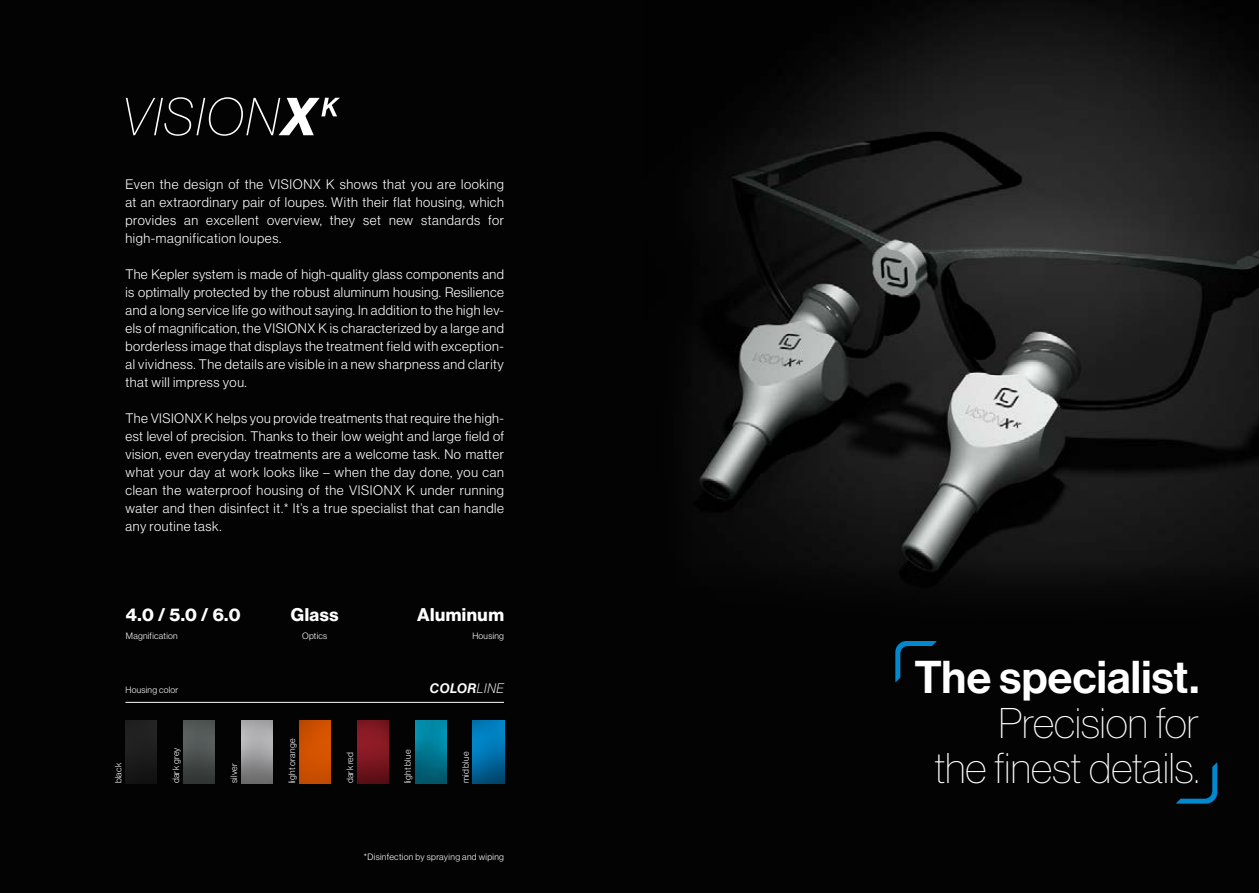
<style>
.page{position:relative;width:1259px;height:893px;background:#030303}
.page>*{position:absolute;margin:0;border:0;box-sizing:border-box;transform-origin:0 0}
.ICL_head_30pt{font:45px "N Haas Grotesk DS Pro 65 Md";letter-spacing:.005em;color:#fff}
.ICL_head_30pt-2{font:42px "N Haas Grotesk DS Pro 25 Th";color:#fff}
.t1{font:18px "N Haas Grotesk DS Pro 75 Bd";letter-spacing:.03em;color:#fff}
.ICL_body_9pt{font:13.5px/18px "N Haas Grotesk DS Pro 45 Lt";letter-spacing:.045em;color:#fff;text-align:justify}
.t2{font:13.5px "N Haas Grotesk DS Pro 66 Md It";letter-spacing:.05em;color:#fff}
.t3{font:9px "N Haas Grotesk DS Pro 45 Lt";letter-spacing:.03em;color:#fff}
.s1{font-family:"N Haas Grotesk DS Pro 36 X Lt It"}
</style>
<div class="page">
<img style="left:699px;top:5px;width:560px;height:637px">
<img style="left:125px;top:720px;width:31px;height:63px">
<img style="left:183px;top:720px;width:31px;height:63px">
<img style="left:241px;top:720px;width:31px;height:63px">
<img style="left:299px;top:720px;width:31px;height:63px">
<img style="left:357px;top:720px;width:31px;height:63px">
<img style="left:415px;top:720px;width:31px;height:63px">
<img style="left:473px;top:720px;width:31px;height:63px">
<hr style="left:125px;top:702px;width:379px;height:1px;background:#fff">
<svg style="left:126px;top:97px;width:214px;height:39px"></svg>
<svg style="left:895px;top:641px;width:41px;height:41px"></svg>
<svg style="left:1176px;top:762px;width:41px;height:42px"></svg>
<p class="ICL_body_9pt" style="left:125px;top:176px;width:380px">Even the design of the VISIONX K shows that you are looking at an extraordinary pair of loupes. With their flat housing, which provides an excellent overview, they set new standards for high-magnification loupes.</p>
<p class="ICL_body_9pt" style="left:125px;top:266px;width:380px">The Kepler system is made of high-quality glass components and is optimally protected by the robust aluminum housing. Resilience and a long service life go without saying. In addition to the high lev&shy;els of magnification, the VISIONX K is characterized by a large and borderless image that displays the treatment field with exception&shy;al vividness. The details are visible in a new sharpness and clarity that will impress you.</p>
<p class="ICL_body_9pt" style="left:125px;top:410px;width:380px">The VISIONX K helps you provide treatments that require the high&shy;est level of precision. Thanks to their low weight and large field of vision, even everyday treatments are a welcome task. No matter what your day at work looks like – when the day done, you can clean the waterproof housing of the VISIONX K under running water and then disinfect it.* It’s a true specialist that can handle any routine task.</p>
<p class="t1" style="left:126px;top:604px;width:116px">4.0 / 5.0 / 6.0</p>
<p class="t3" style="left:126px;top:631px;width:53px">Magnification</p>
<p class="t3" style="left:125px;top:685px;width:54px">Housing color</p>
<p class="t3" style="left:113px;top:783px;width:22px;rotate:-90deg">black</p>
<p class="t3" style="left:171px;top:783px;width:37px;rotate:-90deg">dark grey</p>
<p class="t3" style="left:229px;top:783px;width:21px;rotate:-90deg">silver</p>
<p class="t1" style="left:291px;top:604px;width:49px">Glass</p>
<p class="t3" style="left:302px;top:631px;width:27px">Optics</p>
<p class="t1" style="left:417px;top:604px;width:88px">Aluminum</p>
<p class="t3" style="left:472px;top:631px;width:33px">Housing</p>
<p class="t2" style="left:430px;top:681px;width:76px">COLOR<span class="s1">LINE</span></p>
<p class="t3" style="left:287px;top:783px;width:46px;rotate:-90deg">light orange</p>
<p class="t3" style="left:345px;top:783px;width:33px;rotate:-90deg">dark red</p>
<p class="t3" style="left:403px;top:783px;width:35px;rotate:-90deg">light blue</p>
<p class="t3" style="left:460px;top:783px;width:33px;rotate:-90deg">mid blue</p>
<p class="t3" style="left:364px;top:852px;width:142px">*Disinfection by spraying and wiping</p>
<p class="ICL_head_30pt" style="left:914px;top:651px;width:286px">The specialist.</p>
<p class="ICL_head_30pt-2" style="left:998px;top:700px;width:202px">Precision for</p>
<p class="ICL_head_30pt-2" style="left:934px;top:745px;width:266px">the finest details.</p>
</div>
